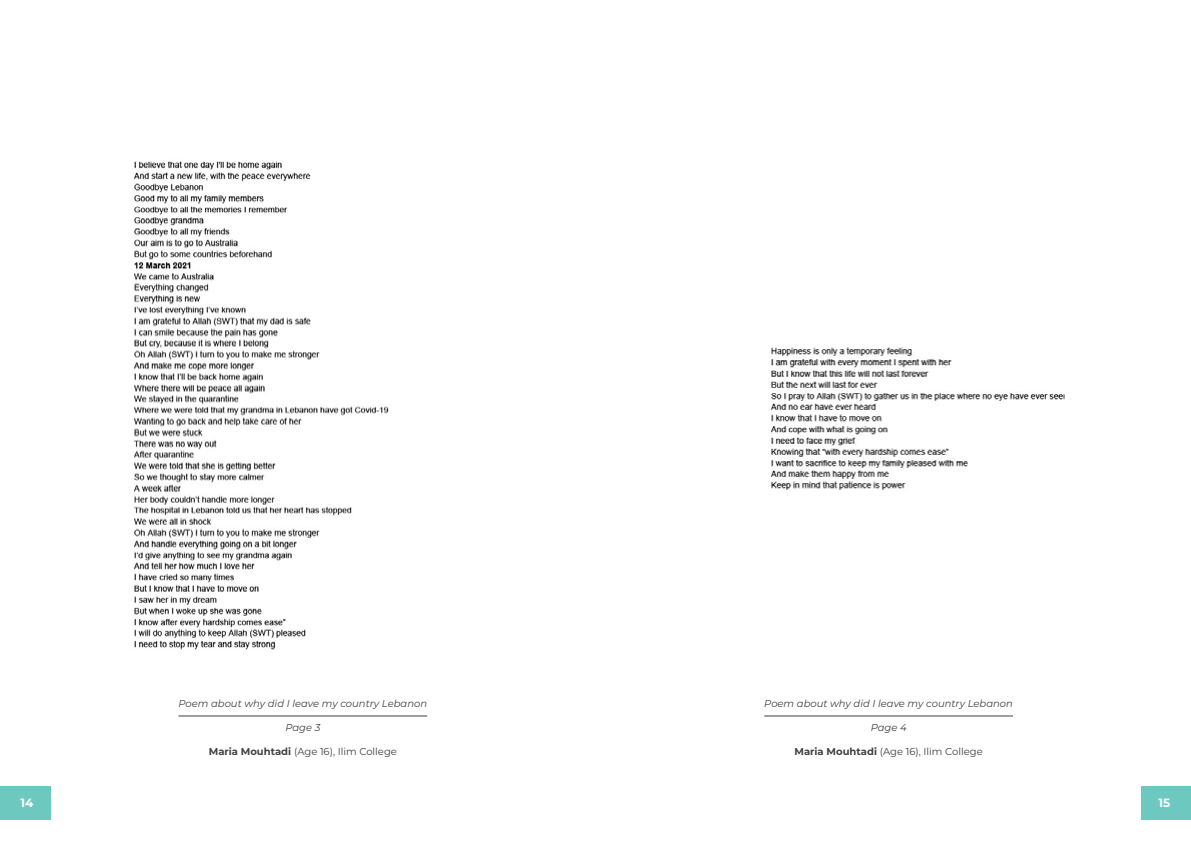
<style>
.page{position:relative;width:1191px;height:842px;background:#fff}
.page>*{position:absolute;margin:0;border:0;box-sizing:border-box;transform-origin:0 0}
.t1{font:700 12px "Montserrat";color:#fff}
.t2{font:italic 10px "Montserrat";color:#414042}
.t3{font:10px "Montserrat";color:#414042}
.s1{font-weight:700}
</style>
<div class="page">
<div style="left:1141px;top:786px;width:50px;height:33px;background:#6dc8bf"></div>
<div style="left:0;top:786px;width:50px;height:33px;background:#6dc8bf"></div>
<img style="left:134px;top:161px;width:255px;height:489px">
<img style="left:770px;top:347px;width:294px;height:143px">
<hr style="left:764px;top:716px;width:249px;height:1px;background:#414042">
<hr style="left:178px;top:716px;width:249px;height:1px;background:#414042">
<p class="t2" style="left:178px;top:697px;width:250px">Poem about why did I leave my country Lebanon</p>
<p class="t2" style="left:285px;top:721px;width:36px">Page 3</p>
<p class="t3" style="left:209px;top:745px;width:190px"><span class="s1">Maria Mouhtadi</span> (Age 16), Ilim College</p>
<p class="t2" style="left:764px;top:697px;width:250px">Poem about why did I leave my country Lebanon</p>
<p class="t2" style="left:870px;top:721px;width:37px">Page 4</p>
<p class="t3" style="left:794px;top:745px;width:190px"><span class="s1">Maria Mouhtadi</span> (Age 16), Ilim College</p>
<p class="t1" style="left:21px;top:794px;width:14px">14</p>
<p class="t1" style="left:1158px;top:794px;width:13px">15</p>
</div>
